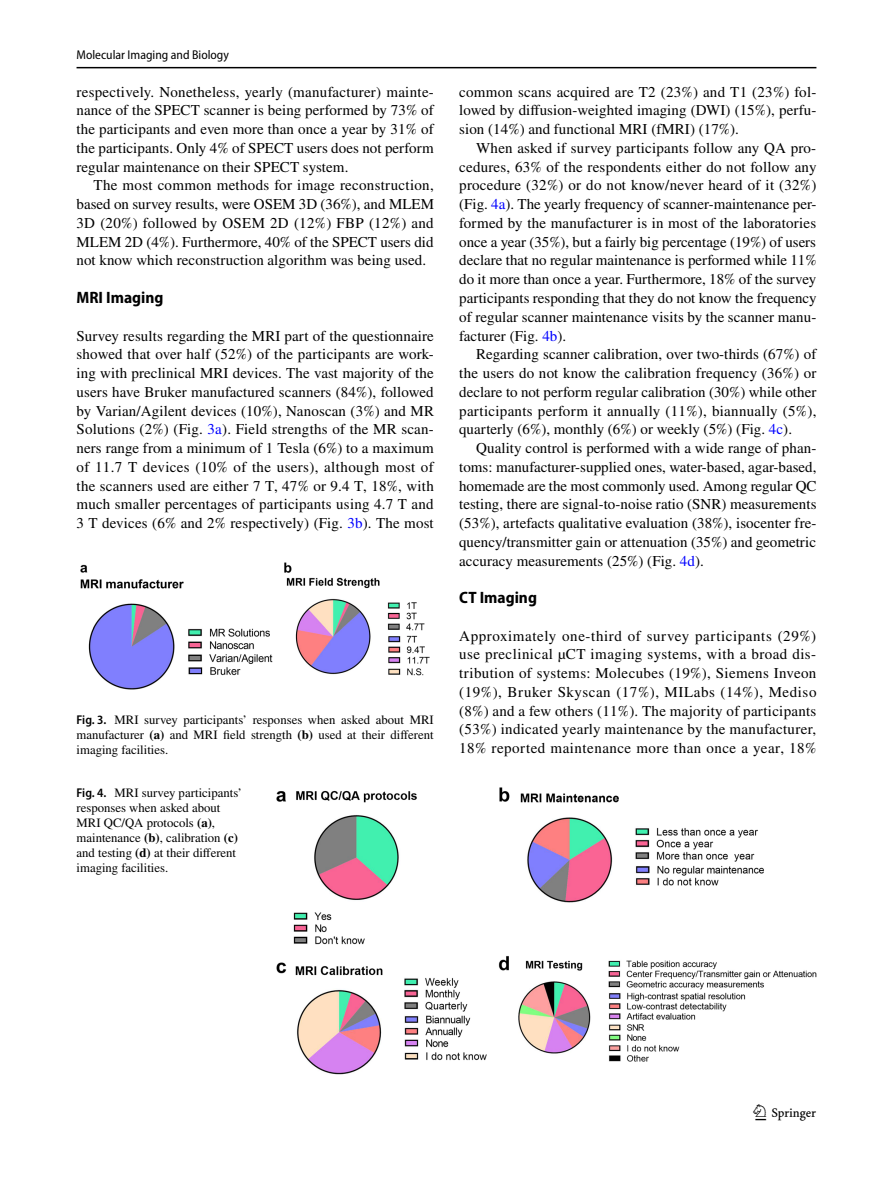
<style>
.page{position:relative;width:893px;height:1187px;background:#fff}
.page>*{position:absolute;margin:0;border:0;box-sizing:border-box;transform-origin:0 0}
.t1{font:22.5px "Springnew Regular 3";color:#000}
.t2{font:700 semi-condensed 16.5px "Myriad Pro";color:#000}
.t3{font:15px/18.8px "STIX";letter-spacing:.005em;color:#000;text-align:justify}
.t4{font:12.75px/15px "STIX";color:#000;text-align:justify}
.t5{font:semi-condensed 12.75px "Myriad Pro";color:#000}
.s1{color:#00f}
.s2{font-family:"Myriad Pro";font-weight:600;font-stretch:semi-condensed}
.s3{font-weight:700}
</style>
<div class="page">
<hr style="left:77px;top:67px;width:739px;height:1px;background:#000">
<img style="left:81px;top:562px;width:348px;height:127px">
<img style="left:276px;top:787px;width:540px;height:286px">
<p class="t5" style="left:77px;top:48px;width:154px">Molecular Imaging and Biology</p>
<p class="t3" style="left:77px;top:83px;width:359px">respectively. Nonetheless, yearly (manufacturer) mainte&shy;nance of the SPECT scanner is being performed by 73% of the participants and even more than once a year by 31% of the participants. Only 4% of SPECT users does not perform regular maintenance on their SPECT system.</p>
<p class="t3" style="left:77px;top:177px;width:359px;text-indent:17px">The most common methods for image reconstruction, based on survey results, were OSEM 3D (36%), and MLEM 3D (20%) followed by OSEM 2D (12%) FBP (12%) and MLEM 2D (4%). Furthermore, 40% of the SPECT users did not know which reconstruction algorithm was being used.</p>
<p class="t2" style="left:77px;top:288px;width:88px">MRI Imaging</p>
<p class="t3" style="left:77px;top:327px;width:359px">Survey results regarding the MRI part of the questionnaire showed that over half (52%) of the participants are work&shy;ing with preclinical MRI devices. The vast majority of the users have Bruker manufactured scanners (84%), followed by Varian/Agilent devices (10%), Nanoscan (3%) and MR Solutions (2%) (Fig. <span class="s1">3a</span>). Field strengths of the MR scan&shy;ners range from a minimum of 1 Tesla (6%) to a maximum of 11.7 T devices (10% of the users), although most of the scanners used are either 7 T, 47% or 9.4 T, 18%, with much smaller percentages of participants using 4.7 T and 3 T devices (6% and 2% respectively) (Fig. <span class="s1">3b</span>). The most</p>
<p class="t4" style="left:77px;top:713px;width:359px"><span class="s2">Fig. 3.</span> MRI survey participants’ responses when asked about MRI manufacturer <span class="s3">(a)</span> and MRI field strength <span class="s3">(b)</span> used at their different imaging facilities.</p>
<p class="t4" style="left:77px;top:786px;width:167px;text-align:left"><span class="s2">Fig. 4.</span> MRI survey participants’ responses when asked about<br>MRI QC/QA protocols <span class="s3">(a)</span>, maintenance <span class="s3">(b)</span>, calibration <span class="s3">(c) </span>and testing <span class="s3">(d)</span> at their different imaging facilities.</p>
<p class="t3" style="left:459px;top:83px;width:359px">common scans acquired are T2 (23%) and T1 (23%) fol&shy;lowed by diffusion-weighted imaging (DWI) (15%), perfu&shy;sion (14%) and functional MRI (fMRI) (17%).</p>
<p class="t3" style="left:459px;top:139px;width:359px;text-indent:17px">When asked if survey participants follow any QA pro&shy;cedures, 63% of the respondents either do not follow any procedure (32%) or do not know/never heard of it (32%) (Fig. <span class="s1">4a</span>). The yearly frequency of scanner-maintenance per&shy;formed by the manufacturer is in most of the laboratories once a year (35%), but a fairly big percentage (19%) of users declare that no regular maintenance is performed while 11% do it more than once a year. Furthermore, 18% of the survey participants responding that they do not know the frequency of regular scanner maintenance visits by the scanner manu&shy;facturer (Fig. <span class="s1">4b</span>).</p>
<p class="t3" style="left:459px;top:346px;width:359px;text-indent:17px">Regarding scanner calibration, over two-thirds (67%) of the users do not know the calibration frequency (36%) or declare to not perform regular calibration (30%) while other participants perform it annually (11%), biannually (5%), quarterly (6%), monthly (6%) or weekly (5%) (Fig. <span class="s1">4c</span>).</p>
<p class="t3" style="left:459px;top:439px;width:359px;text-indent:17px">Quality control is performed with a wide range of phan&shy;toms: manufacturer-supplied ones, water-based, agar-based, homemade are the most commonly used. Among regular QC testing, there are signal-to-noise ratio (SNR) measurements (53%), artefacts qualitative evaluation (38%), isocenter fre&shy;quency/transmitter gain or attenuation (35%) and geometric accuracy measurements (25%) (Fig. <span class="s1">4d</span>).</p>
<p class="t2" style="left:459px;top:588px;width:79px">CT Imaging</p>
<p class="t3" style="left:459px;top:627px;width:359px">Approximately one-third of survey participants (29%) use preclinical µCT imaging systems, with a broad dis&shy;tribution of systems: Molecubes (19%), Siemens Inveon (19%), Bruker Skyscan (17%), MILabs (14%), Mediso (8%) and a few others (11%). The majority of participants (53%) indicated yearly maintenance by the manufacturer, 18% reported maintenance more than once a year, 18%</p>
<h1 class="t1" style="left:755px;top:1104px;width:62px">1 3</h1>
</div>
